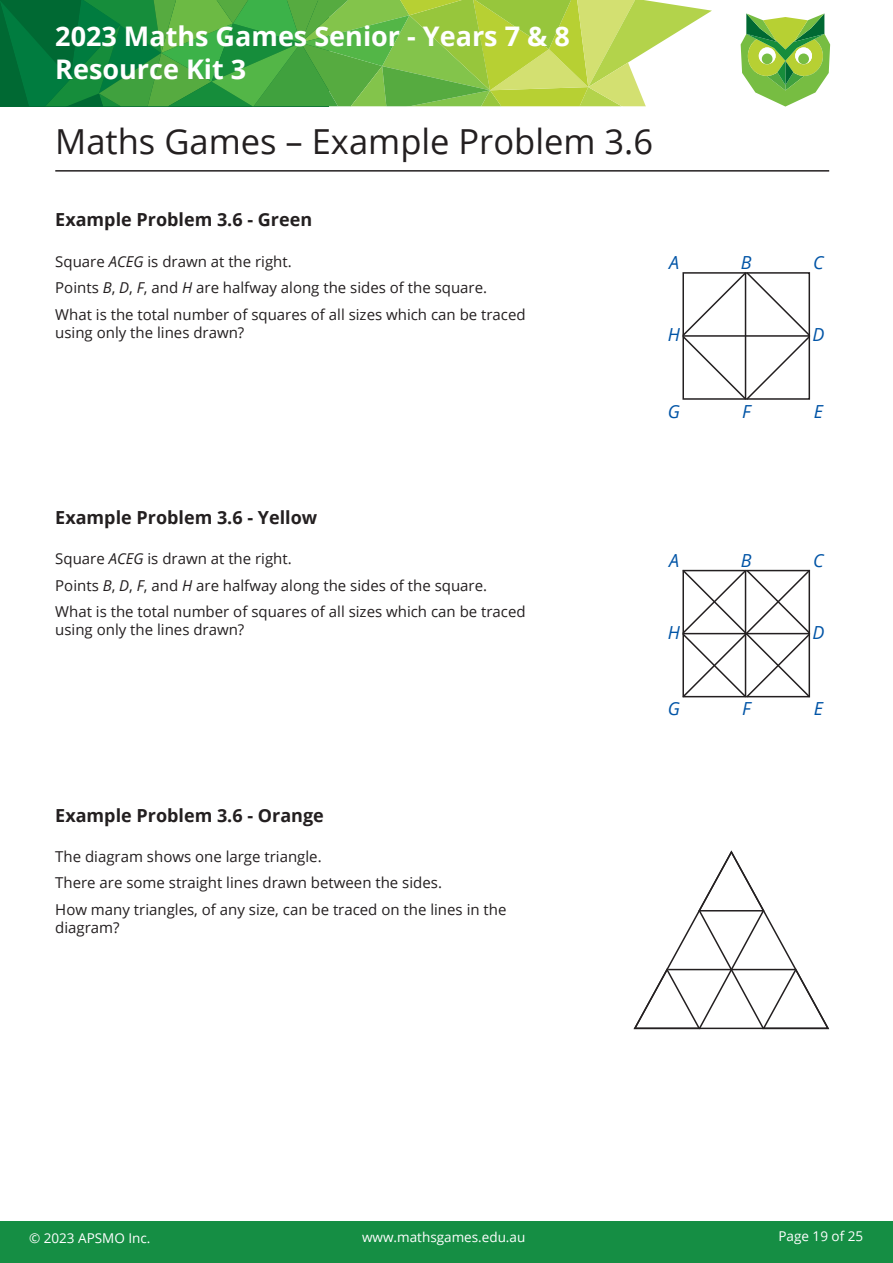
<style>
.page{position:relative;width:893px;height:1263px;background:#fff}
.page>*{position:absolute;margin:0;border:0;box-sizing:border-box;transform-origin:0 0}
.t1{font:34.5px "Open Sans";color:#231f20}
.t2{font:700 27px/32.4px "Open Sans";color:#fff}
.t3{font:700 18px "Open Sans";color:#231f20}
.t4{font:italic 18px "Open Sans";color:#0154a6}
.t5{font:15px/18px "Open Sans";color:#231f20}
.t6{font:13.5px "Open Sans";color:#fff}
.s1{font-style:italic}
</style>
<div class="page">
<div style="left:0;top:1222px;width:893px;height:41px;background:#158e44"></div>
<svg style="left:0;top:0;width:712px;height:106px;background:#6eb452"></svg>
<svg style="left:741px;top:13px;width:89px;height:94px"></svg>
<div style="left:762px;top:54px;width:10px;height:10px;background:#77bd42;border-radius:50%"></div>
<div style="left:798px;top:54px;width:11px;height:10px;background:#77bd42;border-radius:50%"></div>
<hr style="left:55px;top:170px;width:774px;height:2px;background:#231f20">
<svg style="left:682px;top:569px;width:129px;height:129px"></svg>
<svg style="left:682px;top:272px;width:129px;height:128px"></svg>
<svg style="left:633px;top:850px;width:196px;height:180px"></svg>
<h2 class="t2" style="left:55px;top:19px;width:516px">2023 Maths Games Senior - Years 7 &amp; 8<br>Resource Kit 3</h2>
<p class="t1" style="left:55px;top:118px;width:599px">Maths Games – Example Problem 3.6</p>
<p class="t3" style="left:55px;top:207px;width:258px">Example Problem 3.6 - Green</p>
<p class="t5" style="left:55px;top:252px;width:238px">Square <span class="s1">ACEG</span> is drawn at the right.</p>
<p class="t5" style="left:55px;top:278px;width:433px">Points <span class="s1">B</span>, <span class="s1">D</span>, <span class="s1">F</span>, and <span class="s1">H</span> are halfway along the sides of the square.</p>
<p class="t5" style="left:55px;top:305px;width:472px">What is the total number of squares of all sizes which can be traced using only the lines drawn?</p>
<p class="t4" style="left:669px;top:250px;width:11px">A</p>
<p class="t4" style="left:741px;top:250px;width:12px">B</p>
<p class="t4" style="left:813px;top:250px;width:12px">C</p>
<p class="t4" style="left:668px;top:322px;width:14px">H</p>
<p class="t4" style="left:813px;top:322px;width:13px">D</p>
<p class="t4" style="left:668px;top:399px;width:14px">G</p>
<p class="t4" style="left:742px;top:399px;width:10px">F</p>
<p class="t4" style="left:814px;top:399px;width:11px">E</p>
<p class="t3" style="left:55px;top:505px;width:263px">Example Problem 3.6 - Yellow</p>
<p class="t5" style="left:55px;top:549px;width:238px">Square <span class="s1">ACEG</span> is drawn at the right.</p>
<p class="t5" style="left:55px;top:576px;width:433px">Points <span class="s1">B</span>, <span class="s1">D</span>, <span class="s1">F</span>, and <span class="s1">H</span> are halfway along the sides of the square.</p>
<p class="t5" style="left:55px;top:602px;width:472px">What is the total number of squares of all sizes which can be traced using only the lines drawn?</p>
<p class="t3" style="left:55px;top:802px;width:270px">Example Problem 3.6 - Orange</p>
<p class="t5" style="left:55px;top:847px;width:268px">The diagram shows one large triangle.</p>
<p class="t5" style="left:55px;top:874px;width:388px">There are some straight lines drawn between the sides.</p>
<p class="t5" style="left:55px;top:900px;width:453px">How many triangles, of any size, can be traced on the lines in the diagram?</p>
<p class="t4" style="left:669px;top:548px;width:11px">A</p>
<p class="t4" style="left:741px;top:548px;width:12px">B</p>
<p class="t4" style="left:813px;top:548px;width:12px">C</p>
<p class="t4" style="left:668px;top:620px;width:14px">H</p>
<p class="t4" style="left:813px;top:620px;width:13px">D</p>
<p class="t4" style="left:668px;top:696px;width:14px">G</p>
<p class="t4" style="left:742px;top:696px;width:10px">F</p>
<p class="t4" style="left:814px;top:696px;width:11px">E</p>
<p class="t6" style="left:29px;top:1229px;width:123px">© 2023 APSMO Inc.</p>
<p class="t6" style="left:362px;top:1228px;width:165px">www.mathsgames.edu.au</p>
<p class="t6" style="left:778px;top:1227px;width:86px">Page 19 of 25</p>
</div>
